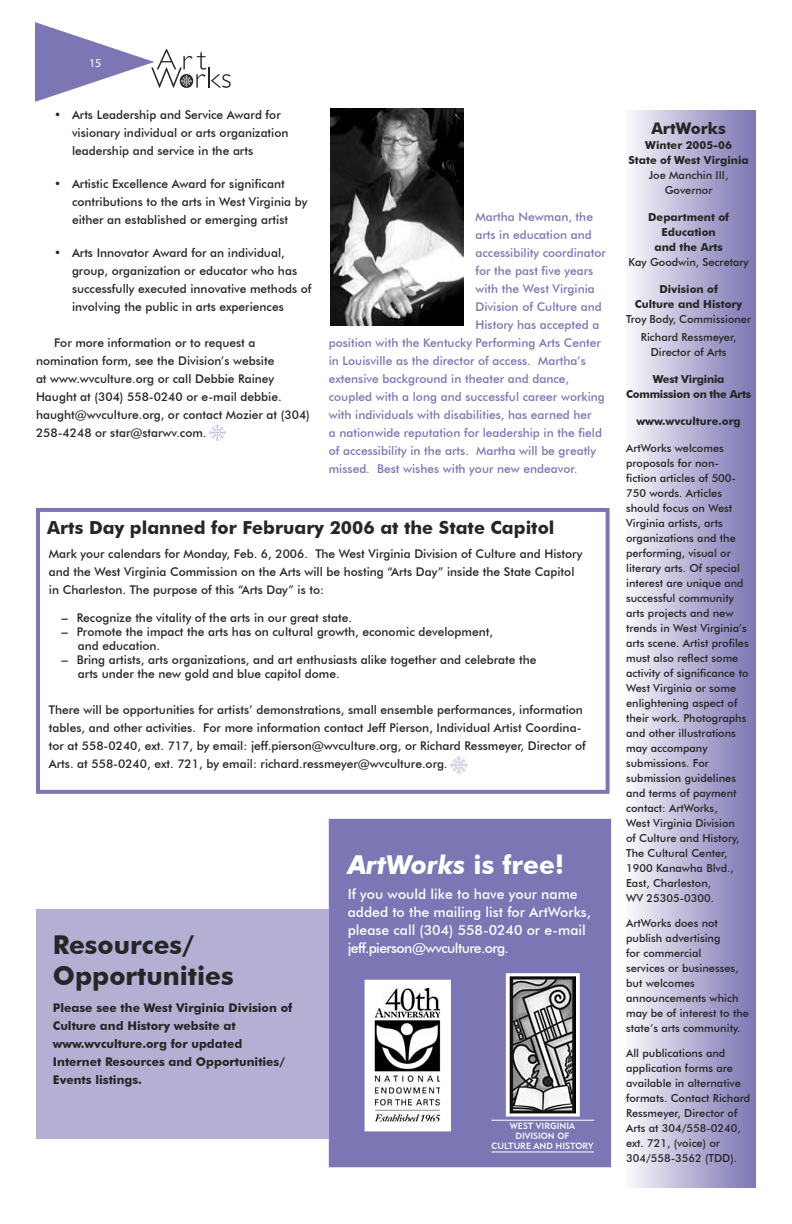
<style>
.page{position:relative;width:792px;height:1224px;background:#fff}
.page>*{position:absolute;margin:0;border:0;box-sizing:border-box;transform-origin:0 0}
.t1{font:700 26px/31.2px "Futura BT";color:#272525}
.t2{font:italic 700 26px "Futura BT";color:#fff}
.t3{font:700 18px "Futura BT";color:#272525}
.t4{font:700 16px "Futura BT";color:#272525}
.t5{font:500 14px/18px "Futura BT";color:#fff}
.t6{font:500 12px/18px "Futura BT";color:#272525}
.t7{font:500 12px "Futura BT";color:#7c76b4}
.t8{font:500 12px/14px "Futura BT";color:#272525;scale:2 1}
.t9{font:700 12px/18px "Futura BT";color:#272525}
.t10{font:700 12px "Futura";color:#fff}
.t11{font:500 11px/15px "Futura BT";color:#272525}
.t12{font:700 11px/15px "Futura BT";color:#272525;text-align:center}
.t13{font:700 11px/15px "Futura BT";letter-spacing:-.02em;color:#272525;text-align:center}
.t14{font:9px/10px "Geometric 415 BT Medium A";color:#fff;text-align:center}
.s1{font-style:normal}
</style>
<div class="page">
<svg style="left:35px;top:22px;width:196px;height:80px"></svg>
<div style="left:329px;top:819px;width:282px;height:348px;background:#7c76b4"></div>
<div style="left:622px;top:110px;width:134px;height:1078px;background:linear-gradient(to right,#fcfcfe,#7a74b3)"></div>
<img style="left:330px;top:108px;width:133px;height:218px">
<div style="left:36px;top:909px;width:293px;height:230px;background:#b3b0d4"></div>
<div style="left:36px;top:508px;width:574px;height:286px;border:4px solid #7c76b4"></div>
<img style="left:510px;top:977px;width:66px;height:136px">
<div style="left:506px;top:973px;width:74px;height:144px;border:3px solid #fff"></div>
<hr style="left:492px;top:1120px;width:102px;height:1px;background:#fff">
<hr style="left:492px;top:1152px;width:102px;height:1px;background:#fff">
<div style="left:365px;top:980px;width:85px;height:151px;background:#fff"></div>
<div style="left:365px;top:980px;width:86px;height:151px;border:1px solid #fff"></div>
<img style="left:376px;top:989px;width:63px;height:131px">
<div style="left:374px;top:987px;width:67px;height:135px;border:1px solid #fff"></div>
<img style="left:208px;top:423px;width:18px;height:18px">
<img style="left:450px;top:756px;width:18px;height:18px">
<p class="t10" style="left:89px;top:56px;width:14px">15</p>
<p class="t6" style="left:72px;top:106px;width:218px;text-indent:-18px">• Arts Leadership and Service Award for visionary individual or arts organization leadership and service in the arts</p>
<p class="t6" style="left:72px;top:175px;width:237px;text-indent:-18px">• Artistic Excellence Award for significant contributions to the arts in West Virginia by either an established or emerging artist</p>
<p class="t6" style="left:72px;top:244px;width:241px;text-indent:-18px">• Arts Innovator Award for an individual, group, organization or educator who has successfully executed innovative methods of involving the public in arts experiences</p>
<p class="t6" style="left:36px;top:334px;width:275px;text-indent:18px">For more information or to request a nomination form, see the Division’s website<br>at www.wvculture.org or call Debbie Rainey Haught at (304) 558-0240 or e-mail debbie. haught@wvculture.org, or contact Mozier at (304)<br>258-4248 or star@starwv.com.</p>
<p class="t7" style="left:476px;top:209px;width:119px">Martha Newman, the</p>
<p class="t7" style="left:476px;top:227px;width:118px">arts in education and</p>
<p class="t7" style="left:476px;top:245px;width:132px">accessibility coordinator</p>
<p class="t7" style="left:476px;top:263px;width:119px">for the past five years</p>
<p class="t7" style="left:476px;top:281px;width:121px">with the West Virginia</p>
<p class="t7" style="left:476px;top:299px;width:128px">Division of Culture and</p>
<p class="t7" style="left:476px;top:317px;width:125px">History has accepted a</p>
<p class="t7" style="left:329px;top:335px;width:274px">position with the Kentucky Performing Arts Center</p>
<p class="t7" style="left:329px;top:353px;width:259px">in Louisville as the director of access. Martha’s</p>
<p class="t7" style="left:329px;top:371px;width:242px">extensive background in theater and dance,</p>
<p class="t7" style="left:329px;top:389px;width:278px">coupled with a long and successful career working</p>
<p class="t7" style="left:329px;top:407px;width:264px">with individuals with disabilities, has earned her</p>
<p class="t7" style="left:329px;top:425px;width:275px">a nationwide reputation for leadership in the field</p>
<p class="t7" style="left:329px;top:443px;width:269px">of accessibility in the arts. Martha will be greatly</p>
<p class="t7" style="left:329px;top:461px;width:250px">missed. Best wishes with your new endeavor.</p>
<h2 class="t3" style="left:47px;top:517px;width:509px">Arts Day planned for February 2006 at the State Capitol</h2>
<p class="t6" style="left:49px;top:545px;width:535px">Mark your calendars for Monday, Feb. 6, 2006. The West Virginia Division of Culture and History and the West Virginia Commission on the Arts will be hosting “Arts Day” inside the State Capitol in Charleston. The purpose of this “Arts Day” is to:</p>
<p class="t8" style="left:60px;top:611px;width:148px">- Recognize the vitality of the arts in our great state.</p>
<p class="t8" style="left:78px;top:625px;width:209px;text-indent:-18px">- Promote the impact the arts has on cultural growth, economic development, and education.</p>
<p class="t8" style="left:78px;top:653px;width:231px;text-indent:-18px">- Bring artists, arts organizations, and art enthusiasts alike together and celebrate the arts under the new gold and blue capitol dome.</p>
<p class="t6" style="left:49px;top:701px;width:538px">There will be opportunities for artists’ demonstrations, small ensemble performances, information tables, and other activities. For more information contact Jeff Pierson, Individual Artist Coordina&shy;tor at 558-0240, ext. 717, by email: jeff.pierson@wvculture.org, or Richard Ressmeyer, Director of Arts. at 558-0240, ext. 721, by email: richard.ressmeyer@wvculture.org.</p>
<h1 class="t1" style="left:53px;top:928px;width:182px">Resources/<br>Opportunities</h1>
<p class="t9" style="left:53px;top:998px;width:241px">Please see the West Virginia Division of<br>Culture and History website at www.wvculture.org for updated<br>Internet Resources and Opportunities/<br>Events listings.</p>
<h1 class="t2" style="left:348px;top:849px;width:218px">ArtWorks <span class="s1">is free!</span></h1>
<p class="t5" style="left:348px;top:885px;width:245px">If you would like to have your name added to the mailing list for ArtWorks, please call (304) 558-0240 or e-mail jeff.pierson@wvculture.org.</p>
<p class="t14" style="left:492px;top:1121px;width:103px">WEST VIRGINIA<br>DIVISION OF<br>CULTURE AND HISTORY</p>
<h3 class="t4" style="left:651px;top:119px;width:76px">ArtWorks</h3>
<p class="t12" style="left:629px;top:137px;width:122px">Winter 2005-06<br>State of West Virginia</p>
<p class="t11" style="left:649px;top:167px;width:81px;text-align:center">Joe Manchin III,<br>Governor</p>
<p class="t12" style="left:648px;top:209px;width:82px">Department of<br>Education<br>and the Arts</p>
<p class="t11" style="left:629px;top:254px;width:122px">Kay Goodwin, Secretary</p>
<p class="t12" style="left:635px;top:281px;width:109px">Division of<br>Culture and History</p>
<p class="t11" style="left:626px;top:310px;width:127px;line-height:18px;text-align:center">Troy Body, Commissioner<br>Richard Ressmeyer,</p>
<p class="t11" style="left:651px;top:344px;width:77px">Director of Arts</p>
<p class="t13" style="left:626px;top:371px;width:127px">West Virginia<br>Commission on the Arts</p>
<p class="t12" style="left:636px;top:413px;width:106px">www.wvculture.org</p>
<p class="t11" style="left:626px;top:440px;width:124px">ArtWorks welcomes proposals for non&shy;fiction articles of 500-<br>750 words. Articles should focus on West<br>Virginia artists, arts organizations and the performing, visual or literary arts. Of special interest are unique and successful community arts projects and new trends in West Virginia’s arts scene. Artist profiles must also reflect some activity of significance to<br>West Virginia or some enlightening aspect of their work. Photographs and other illustrations may accompany submissions. For submission guidelines and terms of payment contact: ArtWorks,<br>West Virginia Division<br>of Culture and History,<br>The Cultural Center,<br>1900 Kanawha Blvd.,<br>East, Charleston,<br>WV 25305-0300.</p>
<p class="t11" style="left:626px;top:915px;width:124px">ArtWorks does not publish advertising<br>for commercial<br>services or businesses, but welcomes announcements which may be of interest to the state’s arts community.</p>
<p class="t11" style="left:626px;top:1045px;width:126px">All publications and application forms are available in alternative formats. Contact Richard<br>Ressmeyer, Director of<br>Arts at 304/558-0240, ext. 721, (voice) or<br>304/558-3562 (TDD).</p>
</div>
